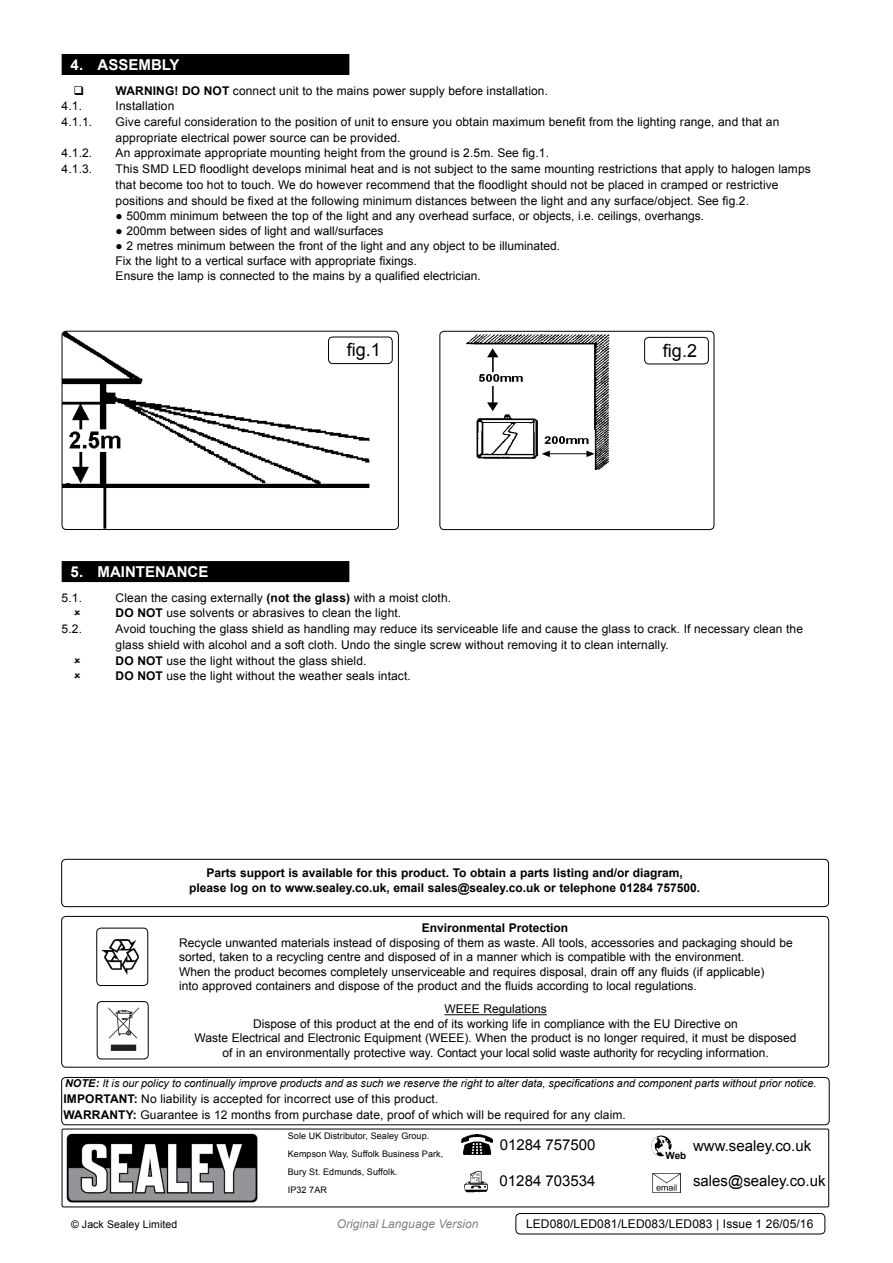
<style>
.page{position:relative;width:893px;height:1263px;background:#fff}
.page>*{position:absolute;margin:0;border:0;box-sizing:border-box;transform-origin:0 0}
.t1{font:18px "Arial";color:#000}
.t2{font:15px "Arial";color:#000}
.t3{font:700 15px "Arial";color:#fff}
.t4{font:12px/15.8px "Arial";letter-spacing:.01em;color:#000}
.t5{font:700 12px/14.4px "Arial";color:#000;text-align:center}
.t6{font:italic 12px "Arial";color:#808285}
.t7{font:italic 10.8px "Arial";color:#000}
.t8{font:10.5px "Arial";letter-spacing:.01em;color:#000}
.t9{font:700 9.9px "Arial";color:#000}
.t10{font:9px/18px "Arial";letter-spacing:.01em;color:#000}
.s1{font-weight:700}
</style>
<div class="page">
<div style="left:62px;top:54px;width:287px;height:21px;background:#000"></div>
<div style="left:62px;top:561px;width:287px;height:21px;background:#000"></div>
<div style="left:61px;top:1077px;width:769px;height:48px;border:1px solid #000;border-radius:4px"></div>
<div style="left:62px;top:1129px;width:767px;height:78px;border:1px solid #000;border-radius:2px"></div>
<img style="left:64px;top:1130px;width:196px;height:76px">
<img style="left:651px;top:1135px;width:21px;height:22px">
<div style="left:666px;top:1152px;width:20px;height:7px;background:#fff"></div>
<img style="left:464px;top:1171px;width:24px;height:21px">
<img style="left:461px;top:1135px;width:31px;height:20px">
<img style="left:652px;top:1173px;width:28px;height:19px">
<div style="left:515px;top:1213px;width:310px;height:21px;border:1px solid #000;border-radius:4px"></div>
<img style="left:62px;top:331px;width:322px;height:198px">
<div style="left:62px;top:331px;width:337px;height:199px;border:1px solid #000;border-radius:4px"></div>
<div style="left:439px;top:331px;width:275px;height:199px;border:1px solid #000;border-radius:4px"></div>
<img style="left:465px;top:331px;width:146px;height:139px">
<div style="left:328px;top:337px;width:65px;height:27px;border:1px solid #000;border-radius:4px"></div>
<div style="left:644px;top:337px;width:65px;height:27px;border:1px solid #000;border-radius:4px"></div>
<div style="left:61px;top:859px;width:768px;height:48px;border:1px solid #000;border-radius:4px"></div>
<img style="left:101px;top:939px;width:38px;height:36px">
<div style="left:96px;top:928px;width:52px;height:58px;border:1px solid #000;border-radius:4px"></div>
<img style="left:108px;top:1007px;width:31px;height:44px">
<div style="left:97px;top:1001px;width:52px;height:58px;border:1px solid #000;border-radius:4px"></div>
<hr style="left:444px;top:1014px;width:103px;height:1px;background:#000">
<div style="left:61px;top:916px;width:768px;height:151px;border:1px solid #000;border-radius:4px"></div>
<p class="t3" style="left:71px;top:55px;width:110px">4. Assembly</p>
<p class="t5" style="left:116px;top:83px;width:11px">WAR</p>
<p class="t4" style="left:144px;top:83px;width:406px"><span class="s1">NING! DO NOT</span> connect unit to the mains power supply before installation.</p>
<p class="t4" style="left:62px;top:98px;width:38px">4.1. I</p>
<p class="t4" style="left:119px;top:98px;width:57px">nstallation</p>
<p class="t4" style="left:62px;top:114px;width:32px">4.1.1.</p>
<p class="t4" style="left:116px;top:114px;width:665px">Give careful consideration to the position of unit to ensure you obtain maximum benefit from the lighting range, and that an appropriate electrical power source can be provided.</p>
<p class="t4" style="left:62px;top:146px;width:32px">4.1.2.</p>
<p class="t4" style="left:116px;top:146px;width:435px">An approximate appropriate mounting height from the ground is 2.5m. See fig.1.</p>
<p class="t4" style="left:62px;top:161px;width:32px">4.1.3.</p>
<p class="t4" style="left:116px;top:161px;width:697px">This SMD LED floodlight develops minimal heat and is not subject to the same mounting restrictions that apply to halogen lamps that become too hot to touch. We do however recommend that the floodlight should not be placed in cramped or restrictive positions and should be fixed at the following minimum distances between the light and any surface/object. See fig.2.</p>
<p class="t4" style="left:116px;top:208px;width:590px">● 500mm minimum between the top of the light and any overhead surface, or objects, i.e. ceilings, overhangs.</p>
<p class="t4" style="left:116px;top:223px;width:269px">● 200mm between sides of light and wall/surfaces</p>
<p class="t4" style="left:116px;top:238px;width:446px;line-height:15px">● 2 metres minimum between the front of the light and any object to be illuminated.<br>Fix the light to a vertical surface with appropriate fixings.</p>
<p class="t4" style="left:62px;top:268px;width:22px">E</p>
<p class="t4" style="left:124px;top:268px;width:359px">nsure the lamp is connected to the mains by a qualified electrician.</p>
<h1 class="t1" style="left:347px;top:338px;width:36px">fig.1</h1>
<h1 class="t1" style="left:663px;top:339px;width:36px">fig.2</h1>
<p class="t3" style="left:71px;top:562px;width:139px">5. maintenance</p>
<p class="t4" style="left:62px;top:590px;width:22px">5.1.</p>
<p class="t4" style="left:116px;top:590px;width:337px">Clean the casing externally <span class="s1">(not the glass)</span> with a moist cloth.<br><span class="s1">DO NOT</span> use solvents or abrasives to clean the light.</p>
<p class="t4" style="left:62px;top:621px;width:22px">5.2.</p>
<p class="t4" style="left:116px;top:621px;width:689px">Avoid touching the glass shield as handling may reduce its serviceable life and cause the glass to crack. If necessary clean the glass shield with alcohol and a soft cloth. U ndo the single screw without removing it to clean internally.</p>
<p class="t5" style="left:101px;top:653px;width:10px">DO</p>
<p class="t4" style="left:137px;top:653px;width:231px"><span class="s1">NOT</span> use the light without the glass shield.</p>
<p class="t5" style="left:101px;top:669px;width:10px">DO</p>
<p class="t4" style="left:137px;top:668px;width:275px"><span class="s1">NOT</span> use the light without the weather seals intact.</p>
<p class="t5" style="left:189px;top:866px;width:513px">Parts support is available for this product. To obtain a parts listing and/or diagram, please log on to www.sealey.co.uk, email sales@sealey.co.uk or telephone 01284 757500.</p>
<p class="t5" style="left:422px;top:921px;width:148px">Environmental Protection</p>
<p class="t4" style="left:179px;top:935px;width:615px;line-height:14.4px">Recycle unwanted materials instead of disposing of them as waste. All tools, accessories and packaging should be sorted, taken to a recycling centre and disposed of in a manner which is compatible with the environment.<br>When the product becomes completely unserviceable and requires disposal, drain off any fluids (if applicable)<br>into approved containers and dispose of the product and the fluids according to local regulations.</p>
<p class="t4" style="left:444px;top:1001px;width:10px">WEEE</p>
<p class="t4" style="left:483px;top:1001px;width:65px">Regulations</p>
<p class="t4" style="left:253px;top:1016px;width:486px">Dispose of this product at the end of its working life in compliance with the EU Directive on</p>
<p class="t4" style="left:195px;top:1030px;width:245px">Waste Electrical and Electronic Equipment (WEEE</p>
<p class="t4" style="left:222px;top:1031px;width:575px;line-height:14.4px;text-indent:242px">). When the product is no longer required, it must be disposed of in an environmentally protective way. Contact your local solid waste authority for recycling information.</p>
<p class="t7" style="left:65px;top:1076px;width:753px"><span class="s1">NOTE:</span> It is our policy to continually improve products and as such we reserve the right to alter data, specifications and component parts without prior notice.</p>
<p class="t5" style="left:64px;top:1092px;width:13px">IMPORTA</p>
<p class="t4" style="left:119px;top:1091px;width:321px"><span class="s1">NT:</span> No liability is accepted for incorrect use of this product.</p>
<p class="t5" style="left:64px;top:1108px;width:21px">WARRA</p>
<p class="t4" style="left:109px;top:1107px;width:518px"><span class="s1">NTY:</span> Guarantee is 12 months from purchase date, proof of which will be required for any claim.</p>
<p class="t10" style="left:288px;top:1127px;width:157px">Sole U K Distributor, Sealey Group. kempson Way, Suffolk Business Park,<br>Bury St. Edmunds, Suffolk.<br>I P32 7AR</p>
<p class="t2" style="left:693px;top:1135px;width:120px">www.sealey.co.uk</p>
<p class="t2" style="left:500px;top:1135px;width:97px">01284 757500</p>
<p class="t2" style="left:500px;top:1171px;width:97px">01284 703534</p>
<p class="t9" style="left:666px;top:1149px;width:22px">Web</p>
<p class="t2" style="left:693px;top:1171px;width:134px">sales@sealey.co.uk</p>
<p class="t8" style="left:71px;top:1218px;width:108px">© Jack Sealey Limited</p>
<p class="t6" style="left:337px;top:1216px;width:143px">Original Language Version</p>
<p class="t4" style="left:526px;top:1216px;width:56px">LED080/LED</p>
<p class="t4" style="left:597px;top:1216px;width:33px">081/LED</p>
<p class="t4" style="left:645px;top:1216px;width:33px">083/LED</p>
<p class="t4" style="left:692px;top:1216px;width:123px">083 | I ssue 1 26/05/16</p>
</div>
